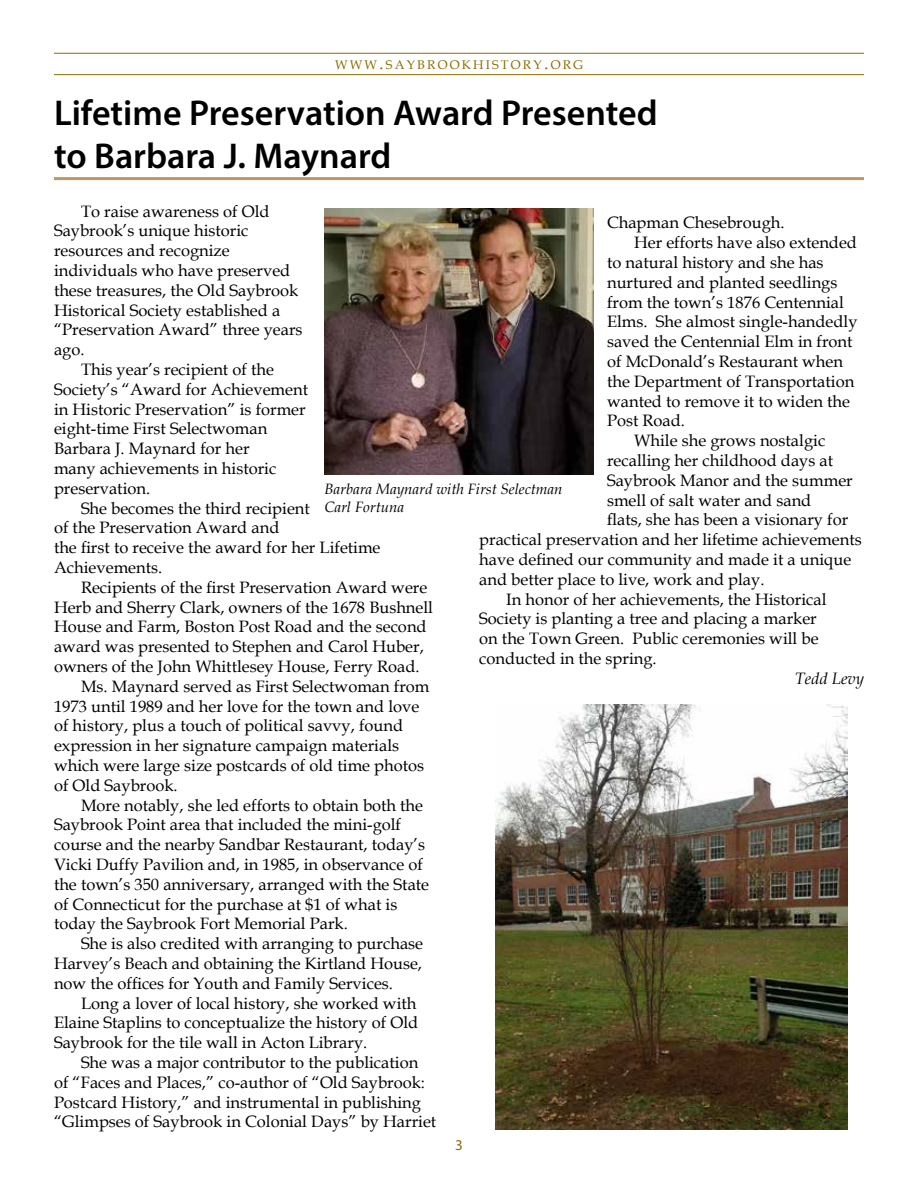
<style>
.page{position:relative;width:918px;height:1188px;background:#fff}
.page>*{position:absolute;margin:0;border:0;box-sizing:border-box;transform-origin:0 0}
.t1{font:600 36px/43.2px "Myriad Pro";color:#000}
.t2{font:16.5px "Book Antiqua";color:#000}
.t3{font:italic 16.5px "Book Antiqua";color:#000}
.t4{font:italic 15px/18px "Book Antiqua";color:#000}
.t5{font:15px "Myriad Pro";color:#886d00}
.t6{font:12.6px "Book Antiqua";letter-spacing:.17em;color:#886d00}
.s1{font-size:18px}
</style>
<div class="page">
<hr style="left:54px;top:177px;width:810px;height:3px;background:#ba9765">
<hr style="left:54px;top:74px;width:810px;height:1px;background:#886d00">
<hr style="left:54px;top:53px;width:810px;height:1px;background:#886d00">
<img style="left:324px;top:209px;width:270px;height:266px">
<img style="left:496px;top:705px;width:351px;height:424px">
<p class="t6" style="left:335px;top:56px;width:249px">WWW<span class="s1">.</span>SAYBROOKHISTORY<span class="s1">.</span>ORG</p>
<h1 class="t1" style="left:54px;top:91px;width:605px">Lifetime Preservation Award Presented to Barbara J. Maynard</h1>
<p class="t2" style="left:81px;top:199px;width:190px">To raise awareness of Old</p>
<p class="t2" style="left:54px;top:219px;width:196px">Saybrook’s unique historic</p>
<p class="t2" style="left:54px;top:239px;width:177px">resources and recognize</p>
<p class="t2" style="left:54px;top:259px;width:238px">individuals who have preserved</p>
<p class="t2" style="left:54px;top:279px;width:246px">these treasures, the Old Saybrook</p>
<p class="t2" style="left:54px;top:298px;width:228px">Historical Society established a</p>
<p class="t2" style="left:54px;top:318px;width:250px">“Preservation Award” three years</p>
<p class="t2" style="left:54px;top:338px;width:32px">ago.</p>
<p class="t2" style="left:81px;top:358px;width:194px">This year’s recipient of the</p>
<p class="t2" style="left:54px;top:378px;width:256px">Society’s “Award for Achievement</p>
<p class="t2" style="left:54px;top:397px;width:253px">in Historic Preservation” is former</p>
<p class="t2" style="left:54px;top:417px;width:215px">eight-time First Selectwoman</p>
<p class="t2" style="left:54px;top:437px;width:197px">Barbara J. Maynard for her</p>
<p class="t2" style="left:54px;top:457px;width:224px">many achievements in historic</p>
<p class="t2" style="left:54px;top:477px;width:98px">preservation.</p>
<p class="t2" style="left:81px;top:496px;width:230px">She becomes the third recipient</p>
<p class="t2" style="left:54px;top:516px;width:227px">of the Preservation Award and</p>
<p class="t2" style="left:54px;top:536px;width:328px">the first to receive the award for her Lifetime</p>
<p class="t2" style="left:54px;top:556px;width:110px">Achievements.</p>
<p class="t2" style="left:81px;top:576px;width:348px">Recipients of the first Preservation Award were</p>
<p class="t2" style="left:54px;top:595px;width:381px">Herb and Sherry Clark, owners of the 1678 Bushnell</p>
<p class="t2" style="left:54px;top:615px;width:374px">House and Farm, Boston Post Road and the second</p>
<p class="t2" style="left:54px;top:635px;width:371px">award was presented to Stephen and Carol Huber,</p>
<p class="t2" style="left:54px;top:655px;width:367px">owners of the John Whittlesey House, Ferry Road.</p>
<p class="t2" style="left:81px;top:675px;width:350px">Ms. Maynard served as First Selectwoman from</p>
<p class="t2" style="left:54px;top:694px;width:367px">1973 until 1989 and her love for the town and love</p>
<p class="t2" style="left:54px;top:714px;width:351px">of history, plus a touch of political savvy, found</p>
<p class="t2" style="left:54px;top:734px;width:347px">expression in her signature campaign materials</p>
<p class="t2" style="left:54px;top:754px;width:372px">which were large size postcards of old time photos</p>
<p class="t2" style="left:54px;top:774px;width:125px">of Old Saybrook.</p>
<p class="t2" style="left:81px;top:793px;width:344px">More notably, she led efforts to obtain both the</p>
<p class="t2" style="left:54px;top:813px;width:349px">Saybrook Point area that included the mini-golf</p>
<p class="t2" style="left:54px;top:833px;width:373px">course and the nearby Sandbar Restaurant, today’s</p>
<p class="t2" style="left:54px;top:853px;width:370px">Vicki Duffy Pavilion and, in 1985, in observance of</p>
<p class="t2" style="left:54px;top:873px;width:377px">the town’s 350 anniversary, arranged with the State</p>
<p class="t2" style="left:54px;top:892px;width:345px">of Connecticut for the purchase at $1 of what is</p>
<p class="t2" style="left:54px;top:912px;width:295px">today the Saybrook Fort Memorial Park.</p>
<p class="t2" style="left:81px;top:932px;width:344px">She is also credited with arranging to purchase</p>
<p class="t2" style="left:54px;top:952px;width:370px">Harvey’s Beach and obtaining the Kirtland House,</p>
<p class="t2" style="left:54px;top:972px;width:341px">now the offices for Youth and Family Services.</p>
<p class="t2" style="left:81px;top:991px;width:337px">Long a lover of local history, she worked with</p>
<p class="t2" style="left:54px;top:1011px;width:366px">Elaine Staplins to conceptualize the history of Old</p>
<p class="t2" style="left:54px;top:1031px;width:315px">Saybrook for the tile wall in Acton Library.</p>
<p class="t2" style="left:81px;top:1051px;width:339px">She was a major contributor to the publication</p>
<p class="t2" style="left:54px;top:1071px;width:373px">of “Faces and Places,” co-author of “Old Saybrook:</p>
<p class="t2" style="left:54px;top:1090px;width:368px">Postcard History,” and instrumental in publishing</p>
<p class="t2" style="left:54px;top:1110px;width:384px">“Glimpses of Saybrook in Colonial Days” by Harriet</p>
<p class="t2" style="left:607px;top:211px;width:179px">Chapman Chesebrough.</p>
<p class="t2" style="left:634px;top:231px;width:224px">Her efforts have also extended</p>
<p class="t2" style="left:607px;top:251px;width:218px">to natural history and she has</p>
<p class="t2" style="left:607px;top:271px;width:232px">nurtured and planted seedlings</p>
<p class="t2" style="left:607px;top:290px;width:238px">from the town’s 1876 Centennial</p>
<p class="t2" style="left:607px;top:310px;width:252px">Elms. She almost single-handedly</p>
<p class="t2" style="left:607px;top:330px;width:247px">saved the Centennial Elm in front</p>
<p class="t2" style="left:607px;top:350px;width:238px">of McDonald’s Restaurant when</p>
<p class="t2" style="left:607px;top:370px;width:249px">the Department of Transportation</p>
<p class="t2" style="left:607px;top:389px;width:244px">wanted to remove it to widen the</p>
<p class="t2" style="left:607px;top:409px;width:79px">Post Road.</p>
<p class="t2" style="left:634px;top:429px;width:193px">While she grows nostalgic</p>
<p class="t2" style="left:607px;top:449px;width:228px">recalling her childhood days at</p>
<p class="t2" style="left:607px;top:469px;width:247px">Saybrook Manor and the summer</p>
<p class="t2" style="left:607px;top:488px;width:206px">smell of salt water and sand</p>
<p class="t2" style="left:607px;top:508px;width:243px">flats, she has been a visionary for</p>
<p class="t2" style="left:479px;top:528px;width:384px">practical preservation and her lifetime achievements</p>
<p class="t2" style="left:479px;top:548px;width:374px">have defined our community and made it a unique</p>
<p class="t2" style="left:479px;top:568px;width:287px">and better place to live, work and play.</p>
<p class="t2" style="left:506px;top:587px;width:322px">In honor of her achievements, the Historical</p>
<p class="t2" style="left:479px;top:607px;width:339px">Society is planting a tree and placing a marker</p>
<p class="t2" style="left:479px;top:627px;width:341px">on the Town Green. Public ceremonies will be</p>
<p class="t2" style="left:479px;top:647px;width:179px">conducted in the spring.</p>
<p class="t3" style="left:795px;top:667px;width:71px">Tedd Levy</p>
<p class="t4" style="left:324px;top:480px;width:240px">Barbara Maynard with First Selectman<br>Carl Fortuna</p>
<p class="t5" style="left:455px;top:1135px;width:9px">3</p>
</div>
